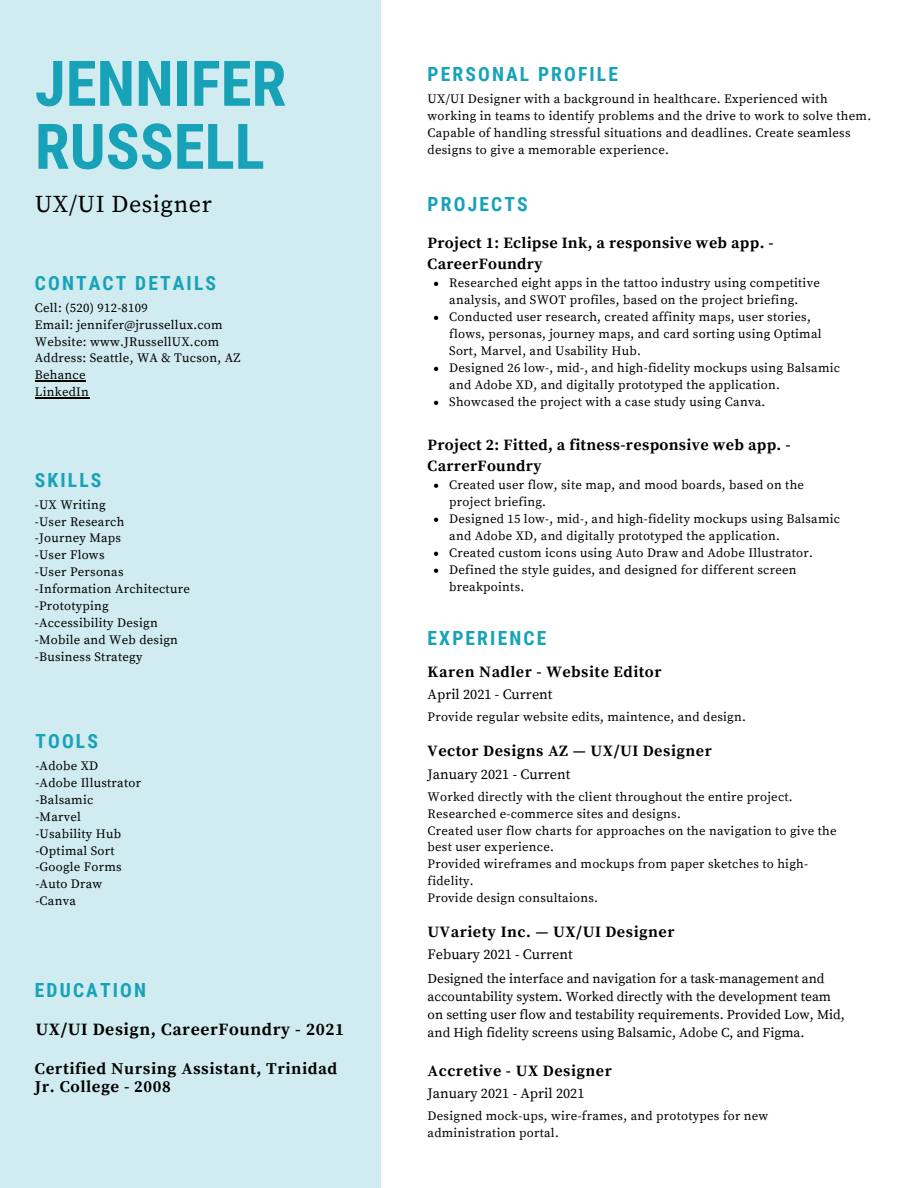
<style>
.page{position:relative;width:918px;height:1188px;background:#fff}
.page>*{position:absolute;margin:0;border:0;box-sizing:border-box;transform-origin:0 0}
.t1{font:700 63px/63px "Roboto Condensed";color:#17a2b8}
.t2{font:24px "Source Serif Pro";letter-spacing:.025em;color:#000}
.t3{font:700 19.5px "Roboto Condensed";letter-spacing:.11em;color:#17a2b8}
.t4{font:700 17.25px "Source Serif Pro";letter-spacing:.035em;color:#000}
.t5{font:700 16.5px/18px "Source Serif Pro";letter-spacing:.035em;color:#000}
.t6{font:700 15.75px/21.3px "Source Serif Pro";letter-spacing:.02em;color:#000}
.t7{font:14.25px "Source Serif Pro";color:#000}
.t8{font:13.5px/18px "Source Serif Pro";color:#000}
.t9{font:12.75px/16.8px "Source Serif Pro";letter-spacing:.02em;color:#000}
</style>
<div class="page">
<div style="left:0;top:0;width:381px;height:1188px;background:#d0ecf0"></div>
<hr style="left:35px;top:380px;width:51px;height:2px;background:#000">
<hr style="left:35px;top:397px;width:54px;height:1px;background:#000">
<svg style="left:434px;top:282px;width:4px;height:4px"></svg>
<svg style="left:434px;top:316px;width:4px;height:4px"></svg>
<svg style="left:434px;top:367px;width:4px;height:4px"></svg>
<svg style="left:434px;top:401px;width:4px;height:4px"></svg>
<svg style="left:434px;top:484px;width:4px;height:4px"></svg>
<svg style="left:434px;top:518px;width:4px;height:4px"></svg>
<svg style="left:434px;top:552px;width:4px;height:4px"></svg>
<svg style="left:434px;top:569px;width:4px;height:4px"></svg>
<h1 class="t1" style="left:35px;top:53px;width:253px">JENNIFER<br>RUSSELL</h1>
<h2 class="t2" style="left:35px;top:190px;width:178px">UX/UI Designer</h2>
<h3 class="t3" style="left:35px;top:271px;width:183px">CONTACT DETAILS</h3>
<p class="t9" style="left:35px;top:300px;width:207px">Cell: (520) 912-8109<br>Email: jennifer@jrussellux.com<br>Website: www.JRussellUX.com<br>Address: Seattle, WA &amp; Tucson, AZ<br>Behance<br>LinkedIn</p>
<h3 class="t3" style="left:35px;top:468px;width:68px">SKILLS</h3>
<p class="t9" style="left:35px;top:497px;width:156px">-UX Writing<br>-User Research<br>-Journey Maps<br>-User Flows<br>-User Personas -Information Architecture -Prototyping -Accessibility Design -Mobile and Web design -Business Strategy</p>
<h3 class="t3" style="left:35px;top:730px;width:64px">TOOLS</h3>
<p class="t9" style="left:35px;top:758px;width:107px">-Adobe XD -Adobe Illustrator -Balsamic -Marvel -Usability Hub -Optimal Sort -Google Forms -Auto Draw -Canva</p>
<h3 class="t3" style="left:35px;top:979px;width:113px">EDUCATION</h3>
<h3 class="t4" style="left:35px;top:1019px;width:310px">UX/UI Design, CareerFoundry - 2021</h3>
<p class="t5" style="left:35px;top:1061px;width:304px">Certified Nursing Assistant, Trinidad<br>Jr. College - 2008</p>
<h3 class="t3" style="left:428px;top:63px;width:192px">PERSONAL PROFILE</h3>
<p class="t9" style="left:428px;top:91px;width:445px">UX/UI Designer with a background in healthcare. Experienced with working in teams to identify problems and the drive to work to solve them.<br>Capable of handling stressful situations and deadlines. Create seamless designs to give a memorable experience.</p>
<h3 class="t3" style="left:428px;top:193px;width:102px">PROJECTS</h3>
<p class="t6" style="left:428px;top:233px;width:348px">Project 1: Eclipse Ink, a responsive web app. -<br>CareerFoundry</p>
<p class="t9" style="left:449px;top:275px;width:392px">Researched eight apps in the tattoo industry using competitive analysis, and SWOT profiles, based on the project briefing.<br>Conducted user research, created affinity maps, user stories, flows, personas, journey maps, and card sorting using Optimal Sort, Marvel, and Usability Hub.<br>Designed 26 low-, mid-, and high-fidelity mockups using Balsamic and Adobe XD, and digitally prototyped the application.<br>Showcased the project with a case study using Canva.</p>
<p class="t6" style="left:428px;top:434px;width:365px">Project 2: Fitted, a fitness-responsive web app. -<br>CarrerFoundry</p>
<p class="t9" style="left:449px;top:477px;width:392px">Created user flow, site map, and mood boards, based on the project briefing.<br>Designed 15 low-, mid-, and high-fidelity mockups using Balsamic and Adobe XD, and digitally prototyped the application.<br>Created custom icons using Auto Draw and Adobe Illustrator.<br>Defined the style guides, and designed for different screen breakpoints.</p>
<h3 class="t3" style="left:428px;top:627px;width:120px">EXPERIENCE</h3>
<p class="t6" style="left:428px;top:662px;width:236px">Karen Nadler - Website Editor</p>
<p class="t9" style="left:428px;top:709px;width:320px">Provide regular website edits, maintence, and design.</p>
<p class="t7" style="left:428px;top:686px;width:126px">April 2021 - Current</p>
<p class="t6" style="left:428px;top:741px;width:286px">Vector Designs AZ — UX/UI Designer</p>
<p class="t9" style="left:428px;top:789px;width:410px">Worked directly with the client throughout the entire project.<br>Researched e-commerce sites and designs.<br>Created user flow charts for approaches on the navigation to give the best user experience.<br>Provided wireframes and mockups from paper sketches to high&shy;fidelity.<br>Provide design consultaions.</p>
<p class="t7" style="left:428px;top:766px;width:144px">January 2021 - Current</p>
<p class="t6" style="left:428px;top:921px;width:249px">UVariety Inc. — UX/UI Designer</p>
<p class="t8" style="left:428px;top:970px;width:419px">Designed the interface and navigation for a task-management and accountability system. Worked directly with the development team on setting user flow and testability requirements. Provided Low, Mid, and High fidelity screens using Balsamic, Adobe C, and Figma.</p>
<p class="t7" style="left:428px;top:946px;width:147px">Febuary 2021 - Current</p>
<p class="t6" style="left:428px;top:1061px;width:186px">Accretive - UX Designer</p>
<p class="t9" style="left:428px;top:1108px;width:342px">Designed mock-ups, wire-frames, and prototypes for new administration portal.</p>
<p class="t7" style="left:428px;top:1085px;width:158px">January 2021 - April 2021</p>
</div>
